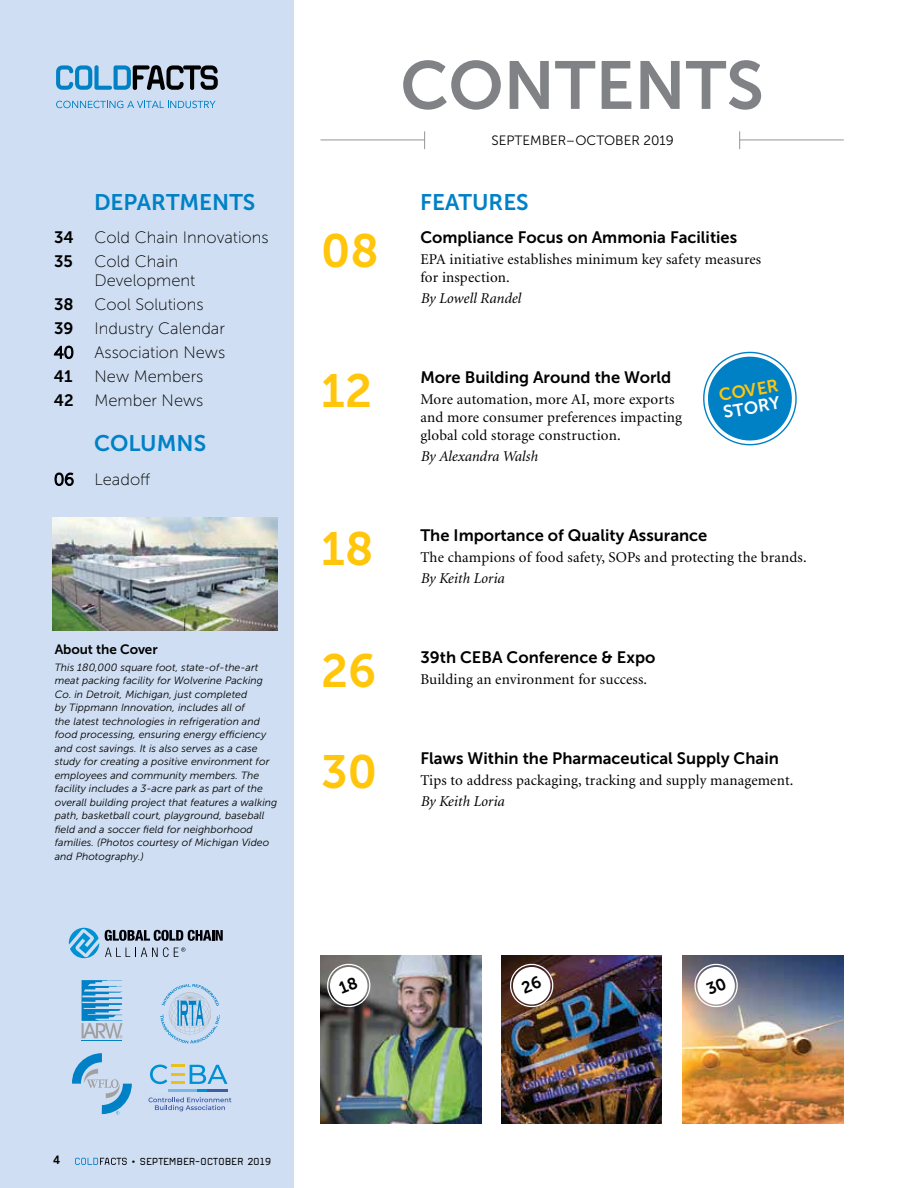
<style>
.page{position:relative;width:918px;height:1188px;background:#fff}
.page>*{position:absolute;margin:0;border:0;box-sizing:border-box;transform-origin:0 0}
.t1{font:67.5px "Museo Sans 700";color:#808285}
.t2{font:46.5px/100.9px "Museo Sans 700";color:#ffc60b}
.t3{font:22.5px "Museo Sans 700";color:#0081c6}
.t4{font:17.55px "Museo Sans 700";color:#ffc60b}
.t5{font:17.55px "Museo Sans 700";color:#fff}
.t6{font:16.5px "Museo Sans 700";color:#000}
.t7{font:16.5px/18.8px "Museo Sans 100";color:#000}
.t8{font:15px/18px "Minion";letter-spacing:.01em;color:#000}
.t9{font:italic 15px "Minion";color:#000}
.t10{font:13.5px "Museo Sans 300";color:#000}
.t11{font:13.5px "Museo Sans 700";letter-spacing:-.005em;color:#000}
.t12{font:12px "Magda Clean";letter-spacing:-.015em;color:#000}
.t13{font:800 12px "Avenir";color:#000}
.t14{font:italic 10.5px/13.5px "Museo Sans 300";letter-spacing:.005em;color:#000}
</style>
<div class="page">
<div style="left:0;top:0;width:294px;height:1188px;background:#cfdef2"></div>
<svg style="left:56px;top:101px;width:160px;height:7px"></svg>
<svg style="left:56px;top:65px;width:162px;height:25px"></svg>
<hr style="left:321px;top:140px;width:104px;height:1px;background:#939598">
<svg style="left:424px;top:131px;width:1px;height:18px"></svg>
<hr style="left:740px;top:140px;width:104px;height:1px;background:#939598">
<svg style="left:739px;top:131px;width:1px;height:18px"></svg>
<svg style="left:69px;top:928px;width:30px;height:30px"></svg>
<svg style="left:105px;top:930px;width:118px;height:11px"></svg>
<svg style="left:105px;top:947px;width:80px;height:10px"></svg>
<svg style="left:160px;top:984px;width:60px;height:60px"></svg>
<svg style="left:72px;top:1053px;width:60px;height:61px"></svg>
<svg style="left:82px;top:980px;width:41px;height:58px"></svg>
<hr style="left:82px;top:1040px;width:40px;height:1px;background:#0081c6">
<svg style="left:148px;top:1065px;width:84px;height:46px"></svg>
<img style="left:320px;top:955px;width:161px;height:169px">
<svg style="left:703px;top:351px;width:94px;height:95px"></svg>
<img style="left:682px;top:956px;width:162px;height:168px">
<img style="left:501px;top:955px;width:161px;height:169px">
<svg style="left:53px;top:345px;width:21px;height:14px"></svg>
<svg style="left:54px;top:472px;width:20px;height:14px"></svg>
<img style="left:52px;top:518px;width:225px;height:112px">
<svg style="left:75px;top:1158px;width:52px;height:7px"></svg>
<svg style="left:326px;top:963px;width:48px;height:45px"></svg>
<svg style="left:509px;top:963px;width:45px;height:45px"></svg>
<svg style="left:692px;top:963px;width:47px;height:45px"></svg>
<h1 class="t1" style="left:400px;top:48px;width:365px">CONTENTS</h1>
<p class="t10" style="left:492px;top:133px;width:184px">SEPTEMBER–OCTOBER 2019</p>
<h3 class="t3" style="left:94px;top:189px;width:163px">DEPARTMENTS</h3>
<h3 class="t3" style="left:420px;top:189px;width:110px">FEATURES</h3>
<h3 class="t6" style="left:54px;top:228px;width:21px">34</h3>
<h3 class="t7" style="left:95px;top:228px;width:176px">Cold Chain Innovations</h3>
<h3 class="t6" style="left:54px;top:252px;width:20px">35</h3>
<h3 class="t7" style="left:94px;top:252px;width:102px">Cold Chain<br>Development</h3>
<h3 class="t6" style="left:54px;top:295px;width:21px">38</h3>
<h3 class="t7" style="left:94px;top:295px;width:111px">Cool Solutions</h3>
<h3 class="t6" style="left:54px;top:319px;width:21px">39</h3>
<h3 class="t7" style="left:94px;top:316px;width:132px;line-height:24.2px">Industry Calendar<br>Association News</h3>
<h3 class="t6" style="left:54px;top:367px;width:20px">41</h3>
<h3 class="t7" style="left:94px;top:367px;width:110px">New Members</h3>
<h3 class="t6" style="left:54px;top:392px;width:21px">42</h3>
<h3 class="t7" style="left:94px;top:392px;width:110px">Member News</h3>
<h3 class="t3" style="left:94px;top:430px;width:114px">COLUMNS</h3>
<h3 class="t7" style="left:95px;top:470px;width:57px">Leadoff</h3>
<p class="t11" style="left:55px;top:642px;width:104px">About the Cover</p>
<p class="t14" style="left:55px;top:660px;width:224px">This 180,000 square foot, state-of-the-art meat packing facility for Wolverine Packing Co. in Detroit, Michigan, just completed<br>by Tippmann Innovation, includes all of<br>the latest technologies in refrigeration and food processing, ensuring energy efficiency and cost savings. It is also serves as a case study for creating a positive environment for employees and community members. The facility includes a 3-acre park as part of the overall building project that features a walking path, basketball court, playground, baseball field and a soccer field for neighborhood families. (Photos courtesy of Michigan Video and Photography.)</p>
<h2 class="t2" style="left:321px;top:200px;width:59px">08</h2>
<h3 class="t6" style="left:420px;top:228px;width:318px">Compliance Focus on Ammonia Facilities</h3>
<h3 class="t8" style="left:420px;top:251px;width:342px">EPA initiative establishes minimum key safety measures for inspection.</h3>
<h3 class="t9" style="left:420px;top:291px;width:102px">By Lowell Randel</h3>
<h2 class="t2" style="left:321px;top:340px;width:52px">12</h2>
<h3 class="t6" style="left:420px;top:368px;width:252px">More Building Around the World</h3>
<h3 class="t8" style="left:420px;top:391px;width:263px">More automation, more AI, more exports and more consumer preferences impacting global cold storage construction.</h3>
<h3 class="t9" style="left:420px;top:449px;width:119px">By Alexandra Walsh</h3>
<h3 class="t4" style="left:717px;top:386px;width:62px;rotate:-10deg">COVER</h3>
<h3 class="t5" style="left:722px;top:403px;width:59px;rotate:-10deg">STORY</h3>
<h2 class="t2" style="left:321px;top:498px;width:54px">18</h2>
<h3 class="t6" style="left:420px;top:526px;width:289px">The Importance of Quality Assurance</h3>
<h3 class="t8" style="left:420px;top:549px;width:388px">The champions of food safety, SOPs and protecting the brands.</h3>
<h3 class="t9" style="left:420px;top:571px;width:85px">By Keith Loria</h3>
<h2 class="t2" style="left:321px;top:620px;width:57px">26<br>30</h2>
<h3 class="t6" style="left:420px;top:648px;width:237px">39th CEBA Conference &amp; Expo</h3>
<h3 class="t8" style="left:420px;top:671px;width:228px">Building an environment for success.</h3>
<h3 class="t6" style="left:420px;top:749px;width:360px">Flaws Within the Pharmaceutical Supply Chain</h3>
<h3 class="t8" style="left:420px;top:772px;width:375px">Tips to address packaging, tracking and supply management.</h3>
<h3 class="t9" style="left:420px;top:794px;width:85px">By Keith Loria</h3>
<p class="t13" style="left:53px;top:1151px;width:9px">4</p>
<p class="t12" style="left:131px;top:1155px;width:142px">• SEPTEMBER-OCTOBER 2019</p>
</div>
